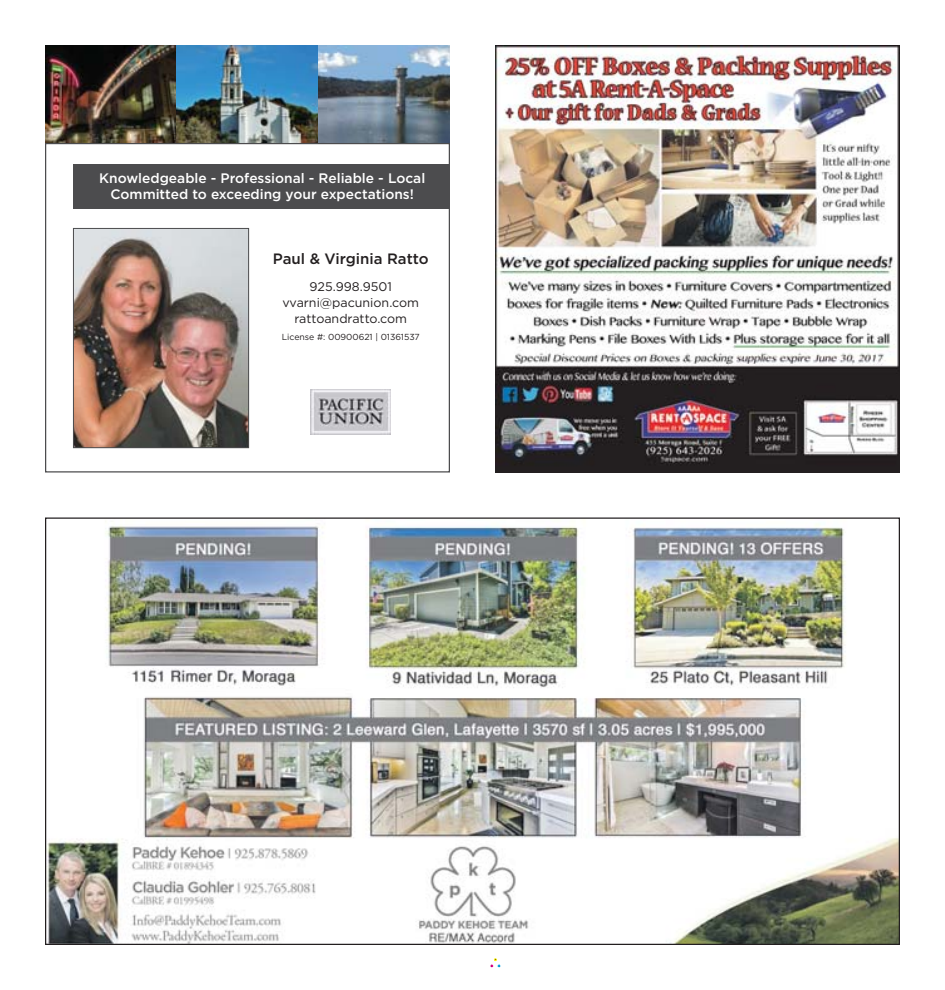
<style>
.page{position:relative;width:945px;height:990px;background:#fff}
.page>*{position:absolute;margin:0;border:0;box-sizing:border-box;transform-origin:0 0}
.t1{font:500 15px "Gotham";color:#231f20}
.t2{font:500 13.75px/16.2px "Gotham";color:#fff;text-align:center}
.t3{font:12.5px/16.2px "Gotham";color:#231f20;text-align:center}
.t4{font:8.75px "Gotham";color:#231f20}
</style>
<div class="page">
<div style="left:490px;top:958px;width:11px;height:10px;border:1px solid #fff"></div>
<img style="left:75px;top:230px;width:172px;height:216px">
<div style="left:73px;top:228px;width:176px;height:220px;border:1px solid #4c4c4e"></div>
<img style="left:311px;top:389px;width:79px;height:45px">
<div style="left:45px;top:143px;width:405px;height:329px;border:1px solid #4c4c4e"></div>
<img style="left:45px;top:45px;width:405px;height:98px">
<div style="left:73px;top:164px;width:377px;height:45px;background:#4c4c4e"></div>
<img style="left:47px;top:524px;width:851px;height:419px">
<img style="left:495px;top:45px;width:405px;height:427px">
<p class="t2" style="left:99px;top:171px;width:328px">Knowledgeable - Professional - Reliable - Local<br>Committed to exceeding your expectations!</p>
<p class="t1" style="left:273px;top:252px;width:157px">Paul &amp; Virginia Ratto</p>
<p class="t3" style="left:283px;top:279px;width:138px">925.998.9501 vvarni@pacunion.com rattoandratto.com</p>
<p class="t4" style="left:282px;top:333px;width:139px">License #: 00900621 | 01361537</p>
</div>
